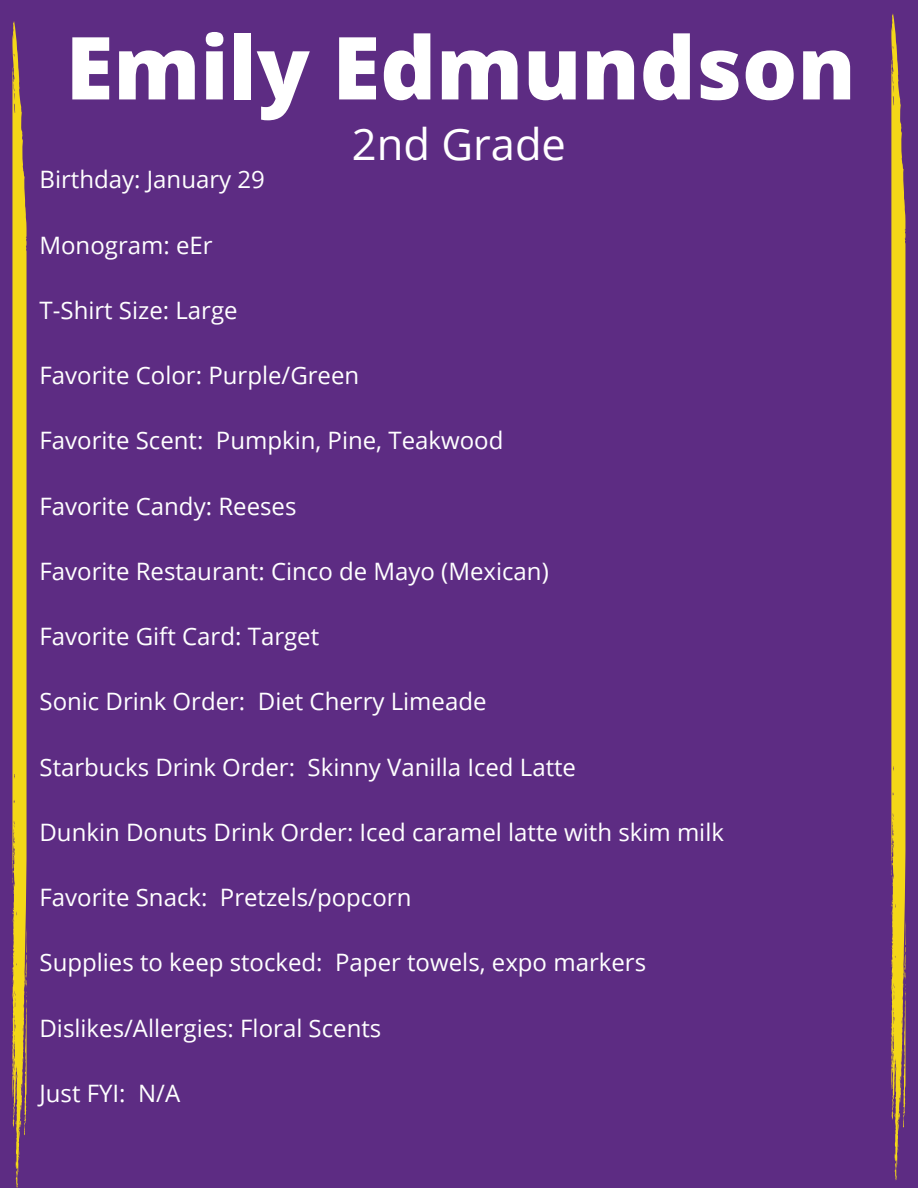
<style>
.page{position:relative;width:918px;height:1188px;background:#5d2c83}
.page>*{position:absolute;margin:0;border:0;box-sizing:border-box;transform-origin:0 0}
.t1{font:800 87px "Open Sans";color:#fff}
.t2{font:43.5px "Open Sans";color:#fff}
.t3{font:24px "Open Sans";color:#fff}
</style>
<div class="page">
<svg style="left:12px;top:21px;width:15px;height:1167px;background:#d2b12f"></svg>
<svg style="left:891px;top:14px;width:15px;height:1166px;background:#d2b12f"></svg>
<p class="t1" style="left:66px;top:7px;width:792px">Emily Edmundson</p>
<h1 class="t2" style="left:352px;top:113px;width:216px">2nd Grade</h1>
<h2 class="t3" style="left:40px;top:163px;width:227px">Birthday: January 29</h2>
<p class="t3" style="left:40px;top:228px;width:175px">Monogram: eEr</p>
<p class="t3" style="left:40px;top:293px;width:200px">T-Shirt Size: Large</p>
<p class="t3" style="left:40px;top:359px;width:321px">Favorite Color: Purple/Green</p>
<p class="t3" style="left:40px;top:424px;width:465px">Favorite Scent: Pumpkin, Pine, Teakwood</p>
<p class="t3" style="left:40px;top:489px;width:258px">Favorite Candy: Reeses</p>
<p class="t3" style="left:40px;top:554px;width:511px">Favorite Restaurant: Cinco de Mayo (Mexican)</p>
<p class="t3" style="left:40px;top:620px;width:281px">Favorite Gift Card: Target</p>
<p class="t3" style="left:40px;top:685px;width:449px">Sonic Drink Order: Diet Cherry Limeade</p>
<p class="t3" style="left:40px;top:750px;width:538px">Starbucks Drink Order: Skinny Vanilla Iced Latte</p>
<p class="t3" style="left:40px;top:815px;width:686px">Dunkin Donuts Drink Order: Iced caramel latte with skim milk</p>
<p class="t3" style="left:40px;top:881px;width:373px">Favorite Snack: Pretzels/popcorn</p>
<p class="t3" style="left:40px;top:946px;width:608px">Supplies to keep stocked: Paper towels, expo markers</p>
<p class="t3" style="left:40px;top:1011px;width:343px">Dislikes/Allergies: Floral Scents</p>
<p class="t3" style="left:40px;top:1076px;width:142px">Just FYI: N/A</p>
</div>
